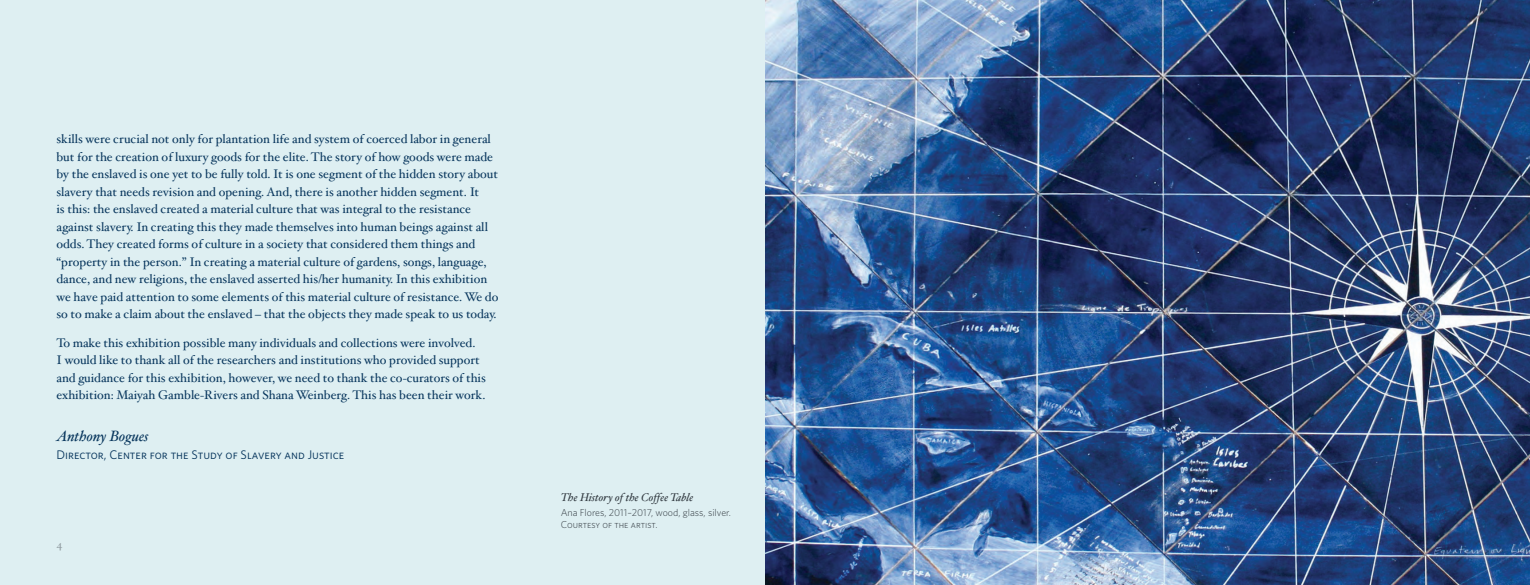
<style>
.page{position:relative;width:1530px;height:585px;background:#fff}
.page>*{position:absolute;margin:0;border:0;box-sizing:border-box;transform-origin:0 0}
.main_text{font:italic 15px "Hoefler Text";color:#08365d}
.main_text-2{font:12.5px/17.5px "Hoefler Text";color:#08365d}
.main_text-3{font:12.5px "Whitney HTF Book SC";color:#08365d}
.caption_header{font:italic 11.25px "Hoefler Text";color:#313940}
.t1{font:11.25px "Hoefler Text";color:#8f9aa0}
.caption_header-2{font:300 10px/12.5px "Whitney HTF";color:#313940}
.s1{font-family:"Whitney HTF Light SC";font-weight:400}
</style>
<div class="page">
<div style="left:0;top:0;width:765px;height:585px;background:#deeff2"></div>
<img style="left:765px;top:0;width:765px;height:585px">
<p class="main_text-2" style="left:56px;top:131px;width:443px">skills were crucial not only for plantation life and system of coerced labor in general but for the creation of luxury goods for the elite. The story of how goods were made by the enslaved is one yet to be fully told. It is one segment of the hidden story about slavery that needs revision and opening. And, there is another hidden segment. It<br>is this: the enslaved created a material culture that was integral to the resistance against slavery. In creating this they made themselves into human beings against all odds. They created forms of culture in a society that considered them things and “property in the person.” In creating a material culture of gardens, songs, language, dance, and new religions, the enslaved asserted his/her humanity. In this exhibition we have paid attention to some elements of this material culture of resistance. We do so to make a claim about the enslaved – that the objects they made speak to us today.</p>
<p class="main_text-2" style="left:56px;top:334px;width:431px">To make this exhibition possible many individuals and collections were involved.<br>I would like to thank all of the researchers and institutions who provided support and guidance for this exhibition, however, we need to thank the co-curators of this exhibition: Maiyah Gamble-Rivers and Shana Weinberg. This has been their work.</p>
<p class="main_text" style="left:56px;top:427px;width:94px">Anthony Bogues</p>
<p class="main_text-3" style="left:56px;top:448px;width:289px">Director, Center for the Study of Slavery and Justice</p>
<p class="t1" style="left:56px;top:538px;width:8px">4</p>
<p class="caption_header" style="left:561px;top:491px;width:134px">The History of the Coffee Table</p>
<p class="caption_header-2" style="left:561px;top:506px;width:172px">Ana Flores, 2011–2017, wood, glass, silver.<br><span class="s1">Courtesy of the artist.</span></p>
</div>
